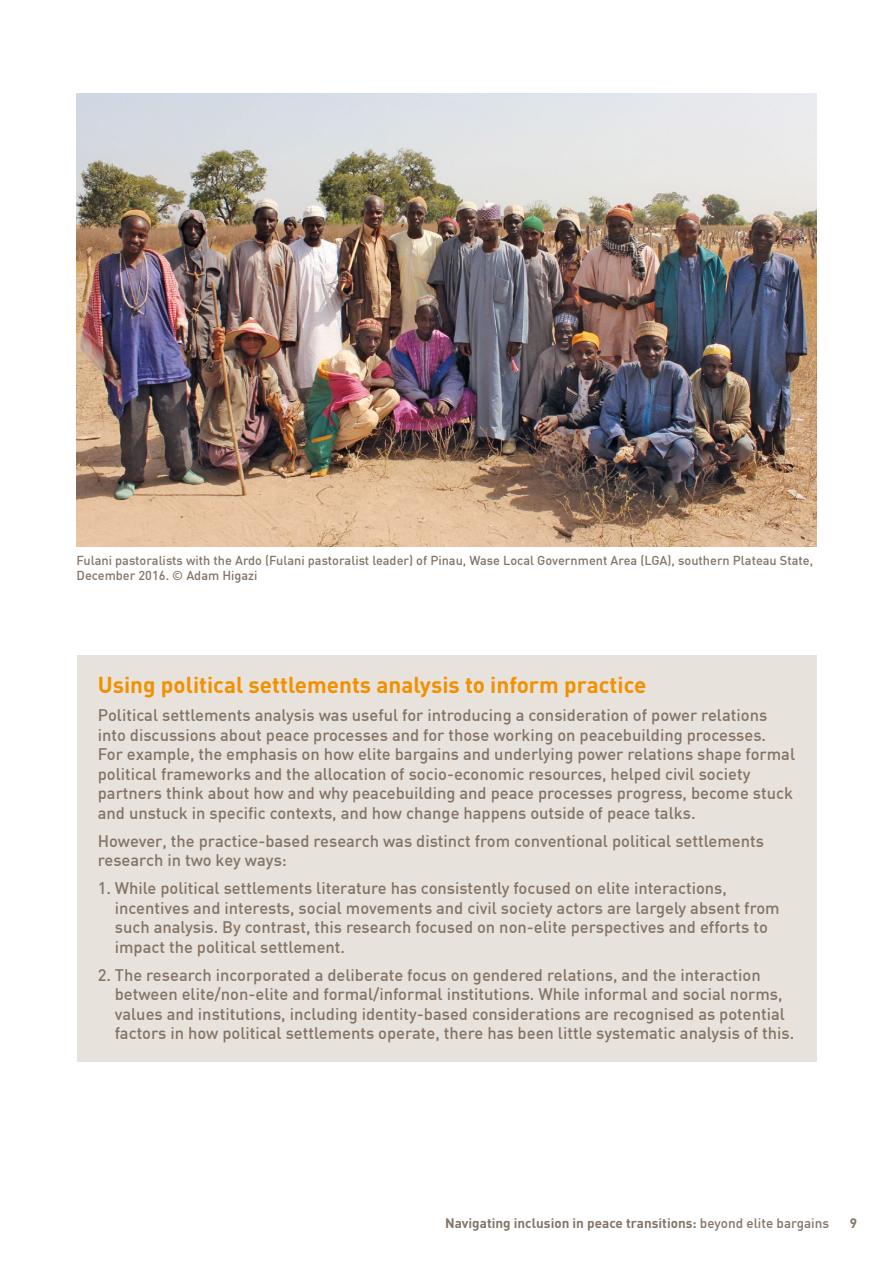
<style>
.page{position:relative;width:893px;height:1263px;background:#fff}
.page>*{position:absolute;margin:0;border:0;box-sizing:border-box;transform-origin:0 0}
.t1{font:700 22.5px "DIN";color:#f39000}
.t2{font:500 16.5px/19.5px "DIN";color:#857466}
.t3{font:700 13.5px "DIN";color:#857466}
.t4{font:500 12.75px/15px "DIN";color:#857466}
.s1{font-weight:500}
</style>
<div class="page">
<div style="left:77px;top:655px;width:739px;height:406px;background:#e7e3dc"></div>
<img style="left:77px;top:94px;width:739px;height:452px">
<p class="t4" style="left:77px;top:552px;width:738px">Fulani pastoralists with the Ardo (Fulani pastoralist leader) of Pinau, Wase Local Government Area (LGA), southern Plateau State,<br>December 2016. © Adam Higazi</p>
<h1 class="t1" style="left:98px;top:670px;width:550px">Using political settlements analysis to inform practice</h1>
<p class="t2" style="left:98px;top:705px;width:699px">Political settlements analysis was useful for introducing a consideration of power relations into discussions about peace processes and for those working on peacebuilding processes.<br>For example, the emphasis on how elite bargains and underlying power relations shape formal political frameworks and the allocation of socio-economic resources, helped civil society partners think about how and why peacebuilding and peace processes progress, become stuck and unstuck in specific contexts, and how change happens outside of peace talks.</p>
<p class="t2" style="left:98px;top:830px;width:668px">However, the practice-based research was distinct from conventional political settlements research in two key ways:</p>
<p class="t2" style="left:115px;top:878px;width:666px;text-indent:-17px">1. While political settlements literature has consistently focused on elite interactions, incentives and interests, social movements and civil society actors are largely absent from such analysis. By contrast, this research focused on non-elite perspectives and efforts to impact the political settlement.</p>
<p class="t2" style="left:115px;top:964px;width:681px;text-indent:-17px">2. The research incorporated a deliberate focus on gendered relations, and the interaction between elite/non-elite and formal/informal institutions. While informal and social norms, values and institutions, including identity-based considerations are recognised as potential factors in how political settlements operate, there has been little systematic analysis of this.</p>
<p class="t3" style="left:445px;top:1214px;width:386px">Navigating inclusion in peace transitions: <span class="s1">beyond elite bargains</span></p>
<p class="t3" style="left:850px;top:1214px;width:9px">9</p>
</div>
